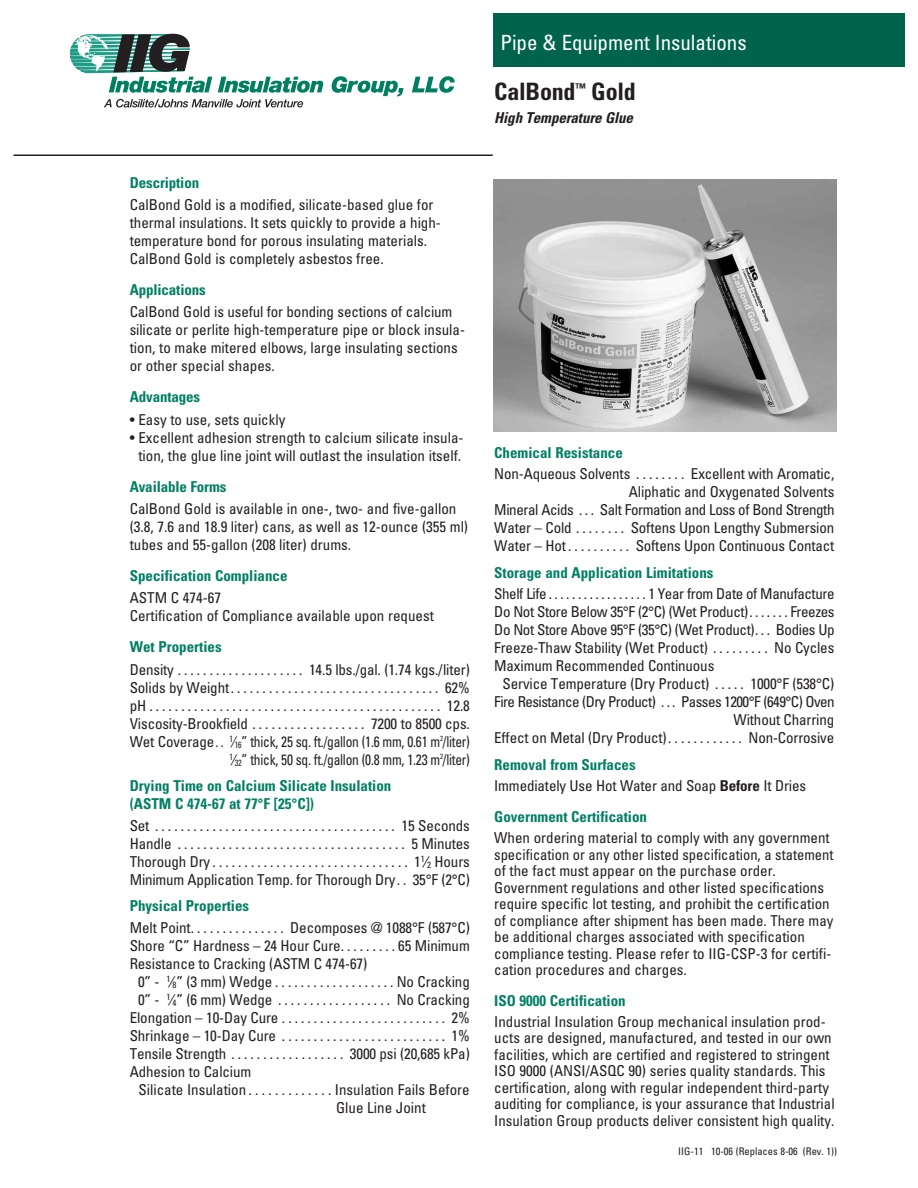
<style>
.page{position:relative;width:918px;height:1188px;background:#fff}
.page>*{position:absolute;margin:0;border:0;box-sizing:border-box;transform-origin:0 0}
.t1{font:700 condensed 24px "Univers";letter-spacing:-.01em;color:#231f20}
.t2{font:condensed 21px "Univers";color:#fff}
.t3{font:condensed 15px/18px "Univers";color:#231f20}
.t4{font:700 condensed 15px/18px "Univers";color:#008063}
.t5{font:condensed 15px "Univers";letter-spacing:-.025em;color:#231f20}
.t6{font:condensed 15px "Univers";letter-spacing:-.035em;color:#231f20}
.t7{font:italic 700 condensed 15px "Univers";letter-spacing:-.01em;color:#231f20}
.t8{font:condensed 10.5px "Univers";color:#231f20}
.s1{font-size:9px}
.s2{font-weight:700;color:#008063}
.s3{font-weight:700}
</style>
<div class="page">
<svg style="left:218px;top:77px;width:105px;height:16px"></svg>
<svg style="left:332px;top:76px;width:72px;height:20px"></svg>
<svg style="left:412px;top:76px;width:43px;height:17px"></svg>
<svg style="left:104px;top:99px;width:199px;height:9px"></svg>
<svg style="left:70px;top:34px;width:142px;height:59px"></svg>
<div style="left:493px;top:14px;width:411px;height:54px;background:#00644d"></div>
<hr style="left:14px;top:154px;width:479px;height:2px;background:#231f20">
<img style="left:494px;top:180px;width:343px;height:252px">
<p class="t4" style="left:130px;top:175px;width:71px">Description</p>
<p class="t3" style="left:130px;top:197px;width:313px">CalBond Gold is a modified, silicate-based glue for thermal insulations. It sets quickly to provide a high&shy;temperature bond for porous insulating materials.<br>CalBond Gold is completely asbestos free.</p>
<p class="t4" style="left:130px;top:282px;width:78px">Applications</p>
<p class="t3" style="left:130px;top:304px;width:337px">CalBond Gold is useful for bonding sections of calcium silicate or perlite high-temperature pipe or block insula&shy;tion, to make mitered elbows, large insulating sections or other special shapes.</p>
<p class="t4" style="left:130px;top:389px;width:72px">Advantages</p>
<p class="t3" style="left:130px;top:412px;width:157px">• Easy to use, sets quickly</p>
<p class="t3" style="left:130px;top:430px;width:335px;text-align:center">• Excellent adhesion strength to calcium silicate insula&shy;tion, the glue line joint will outlast the insulation itself.</p>
<p class="t4" style="left:130px;top:479px;width:98px">Available Forms</p>
<p class="t3" style="left:130px;top:501px;width:340px">CalBond Gold is available in one-, two- and five-gallon (3.8, 7.6 and 18.9 liter) cans, as well as 12-ounce (355 ml) tubes and 55-gallon (208 liter) drums.</p>
<p class="t4" style="left:130px;top:568px;width:159px">Specification Compliance</p>
<p class="t3" style="left:130px;top:590px;width:306px">ASTM C 474-67<br>Certification of Compliance available upon request</p>
<p class="t4" style="left:130px;top:639px;width:93px">Wet Properties</p>
<p class="t3" style="left:130px;top:661px;width:342px;text-align:right">Density . . . . . . . . . . . . . . . . . . . . 14.5 lbs./gal. (1.74 kgs./liter)<br>SolidsbyWeight................................. 62% pH.............................................. 12.8<br>Viscosity-Brookfield . . . . . . . . . . . . . . . . . . 7200 to 8500 cps.<br>Wet Coverage. . <sup>1</sup>⁄<span class="s1">16</span>” thick, 25 sq. ft./gallon (1.6 mm, 0.61 m<sup>2</sup>/liter)<br><sup>1</sup>⁄<span class="s1">32</span>” thick, 50 sq. ft./gallon (0.8 mm, 1.23 m<sup>2</sup>/liter)</p>
<p class="t4" style="left:130px;top:778px;width:263px">Drying Time on Calcium Silicate Insulation (ASTM C 474-67 at 77°F [25°C])</p>
<p class="t3" style="left:130px;top:818px;width:342px;text-align:justify">Set ...................................... 15Seconds Handle .................................... 5Minutes ThoroughDry............................... 1<sup>1</sup>⁄<span class="s1">2</span> Hours Minimum Application Temp. for Thorough Dry. . 35°F (2°C)</p>
<p class="t4" style="left:130px;top:898px;width:121px">Physical Properties</p>
<p class="t3" style="left:130px;top:920px;width:342px">Melt Point. . . . . . . . . . . . . . . Decomposes @ 1088°F (587°C)</p>
<p class="t3" style="left:130px;top:938px;width:342px">Shore “C” Hardness – 24 Hour Cure. . . . . . . . . 65 Minimum</p>
<p class="t3" style="left:130px;top:956px;width:239px">Resistance to Cracking (ASTM C 474-67)</p>
<p class="t3" style="left:138px;top:974px;width:333px">0”- <sup>1</sup>⁄<span class="s1">8</span>”(3mm)Wedge...................NoCracking</p>
<p class="t3" style="left:138px;top:992px;width:333px">0”- <sup>1</sup>⁄<span class="s1">4</span>”(6mm)Wedge .................. NoCracking</p>
<p class="t3" style="left:130px;top:1010px;width:342px">Elongation–10-DayCure.......................... 2%</p>
<p class="t3" style="left:130px;top:1028px;width:342px">Shrinkage–10-DayCure .......................... 1%</p>
<p class="t3" style="left:130px;top:1046px;width:342px">Tensile Strength . . . . . . . . . . . . . . . . . . 3000 psi (20,685 kPa)</p>
<p class="t3" style="left:130px;top:1064px;width:123px">Adhesion to Calcium</p>
<p class="t3" style="left:138px;top:1082px;width:333px">Silicate Insulation . . . . . . . . . . . . . Insulation Fails Before</p>
<p class="t3" style="left:336px;top:1100px;width:91px">Glue Line Joint</p>
<h2 class="t2" style="left:500px;top:35px;width:248px">Pipe &amp; Equipment Insulations</h2>
<h1 class="t1" style="left:494px;top:83px;width:143px">CalBond<sup>™</sup> Gold</h1>
<p class="t7" style="left:494px;top:112px;width:140px">High Temperature Glue</p>
<p class="t4" style="left:494px;top:445px;width:130px">Chemical Resistance</p>
<p class="t3" style="left:494px;top:466px;width:342px;text-align:right">Non-Aqueous Solvents . . . . . . . . Excellent with Aromatic, Aliphatic and Oxygenated Solvents<br>Mineral Acids . . . Salt Formation and Loss of Bond Strength Water – Cold . . . . . . . . Softens Upon Lengthy Submersion Water – Hot . . . . . . . . . . Softens Upon Continuous Contact</p>
<p class="t4" style="left:494px;top:565px;width:221px">Storage and Application Limitations</p>
<p class="t5" style="left:494px;top:588px;width:342px">Shelf Life . . . . . . . . . . . . . . . . . 1 Year from Date of Manufacture</p>
<p class="t5" style="left:494px;top:606px;width:342px">Do Not Store Below 35°F (2°C) (Wet Product). . . . . . . Freezes</p>
<p class="t5" style="left:494px;top:624px;width:342px">Do Not Store Above 95°F (35°C) (Wet Product). . . Bodies Up</p>
<p class="t3" style="left:494px;top:640px;width:342px">Freeze-Thaw Stability (Wet Product) . . . . . . . . . No Cycles</p>
<p class="t3" style="left:494px;top:658px;width:222px">Maximum Recommended Continuous</p>
<p class="t3" style="left:503px;top:676px;width:333px">Service Temperature (Dry Product) . . . . . 1000°F (538°C)</p>
<p class="t6" style="left:494px;top:696px;width:342px">Fire Resistance (Dry Product) . . . Passes 1200°F (649°C) Oven</p>
<p class="t3" style="left:734px;top:712px;width:102px">Without Charring</p>
<p class="t3" style="left:494px;top:730px;width:342px">Effect on Metal (Dry Product). . . . . . . . . . . . Non-Corrosive</p>
<p class="t3" style="left:494px;top:755px;width:313px;line-height:21.3px"><span class="s2">Removal from Surfaces<br></span>Immediately Use Hot Water and Soap <span class="s3">Before</span> It Dries</p>
<p class="t4" style="left:494px;top:809px;width:154px">Government Certification</p>
<p class="t3" style="left:494px;top:831px;width:341px;line-height:16.5px">When ordering material to comply with any government specification or any other listed specification, a statement of the fact must appear on the purchase order.<br>Government regulations and other listed specifications require specific lot testing, and prohibit the certification of compliance after shipment has been made. There may be additional charges associated with specification compliance testing. Please refer to IIG-CSP-3 for certifi&shy;cation procedures and charges.</p>
<p class="t4" style="left:494px;top:993px;width:133px">ISO 9000 Certification</p>
<p class="t3" style="left:494px;top:1015px;width:342px;line-height:16.5px">Industrial Insulation Group mechanical insulation prod&shy;ucts are designed, manufactured, and tested in our own facilities, which are certified and registered to stringent ISO 9000 (ANSI/ASQC 90) series quality standards. This certification, along with regular independent third-party auditing for compliance, is your assurance that Industrial Insulation Group products deliver consistent high quality.</p>
<p class="t8" style="left:678px;top:1147px;width:160px">IIG-11 10-06 (Replaces 8-06 (Rev. 1))</p>
</div>
